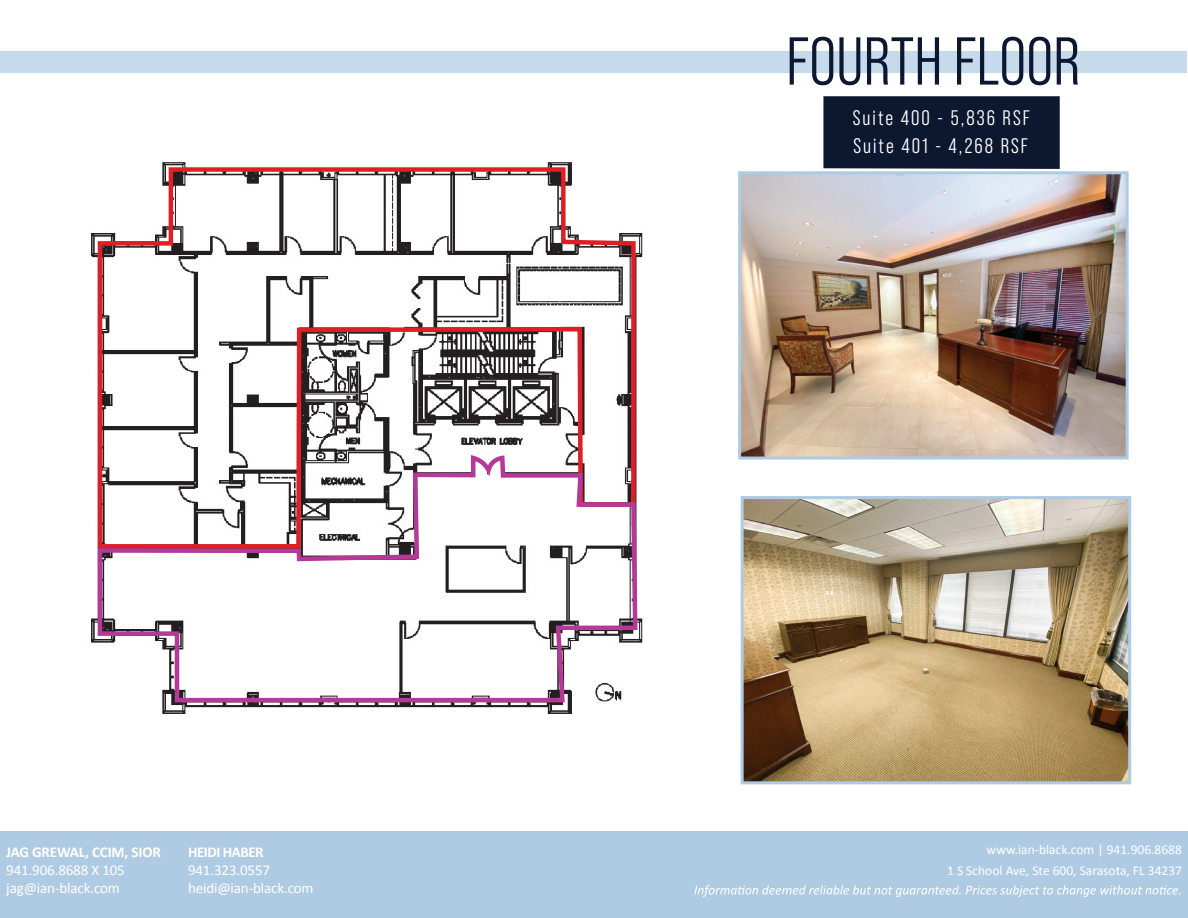
<style>
.page{position:relative;width:1188px;height:918px;background:#fff}
.page>*{position:absolute;margin:0;border:0;box-sizing:border-box;transform-origin:0 0}
.t1{font:67.5px "Bebas Neue Pro Middle";color:#0c1730}
.t2{font:21px "Bebas Neue Pro Middle";letter-spacing:.095em;color:#fff}
.t3{font:15px/18px "Calibri";letter-spacing:-.01em;color:#fff}
.t4{font:700 15px "Calibri";letter-spacing:-.02em;color:#fff}
.t5{font:13.5px/21px "Calibri";color:#fff;text-align:right}
</style>
<div class="page">
<div style="left:0;top:51px;width:1187px;height:22px;background:#c7daec"></div>
<div style="left:0;top:832px;width:1188px;height:86px;background:#afcbe4"></div>
<img style="left:91px;top:162px;width:552px;height:552px">
<img style="left:742px;top:175px;width:383px;height:281px">
<img style="left:745px;top:500px;width:382px;height:280px">
<div style="left:738px;top:171px;width:391px;height:289px;border:3px solid #afcbe4"></div>
<div style="left:741px;top:496px;width:390px;height:288px;border:3px solid #afcbe4"></div>
<div style="left:823px;top:96px;width:237px;height:73px;background:#0c1730"></div>
<svg style="left:694px;top:885px;width:486px;height:12px"></svg>
<svg style="left:95px;top:165px;width:543px;height:287px"></svg>
<div style="left:336px;top:284px;width:62px;height:22px;background:#fff"></div>
<svg style="left:95px;top:452px;width:545px;height:253px"></svg>
<p class="t4" style="left:6px;top:842px;width:156px">JAG GREWAL, CCIM, SIOR</p>
<p class="t3" style="left:6px;top:861px;width:120px">941.906.8688 X 105 jag@ian-black.com</p>
<p class="t4" style="left:188px;top:841px;width:77px">HEIDI HABER</p>
<p class="t3" style="left:188px;top:860px;width:127px">941.323.0557 heidi@ian-black.com</p>
<h1 class="t1" style="left:788px;top:23px;width:295px">FOURTH FLOOR</h1>
<h2 class="t2" style="left:853px;top:106px;width:179px">Suite 400 - 5,836 RSF</h2>
<h2 class="t2" style="left:853px;top:134px;width:176px">Suite 401 - 4,268 RSF</h2>
<p class="t5" style="left:947px;top:838px;width:236px">www.ian-black.com | 941.906.8688<br>1 S School Ave, Ste 600, Sarasota, FL 34237</p>
</div>
